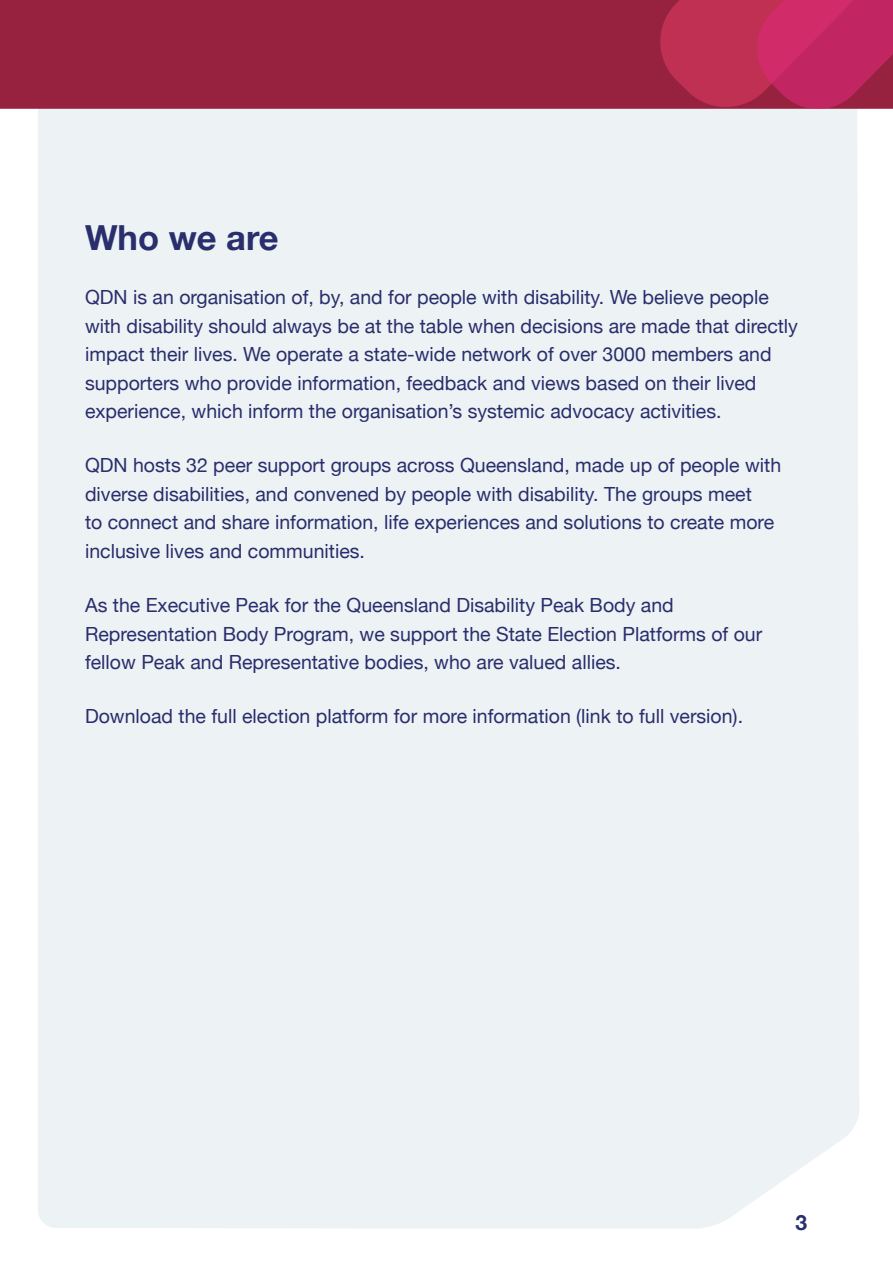
<style>
.page{position:relative;width:893px;height:1263px;background:#fff}
.page>*{position:absolute;margin:0;border:0;box-sizing:border-box;transform-origin:0 0}
.t1{font:700 34.5px "Helvetica Neue";color:#292e6c}
.t2{font:700 21px "Helvetica Neue";color:#292e6c}
.t3{font:19.5px/28.5px "Helvetica Neue";color:#292e6c}
</style>
<div class="page">
<div style="left:38px;top:109px;width:821px;height:1120px;background:#edf2f5"></div>
<div style="left:0;top:0;width:655px;height:109px;background:#972240"></div>
<svg style="left:655px;top:0;width:238px;height:114px;background:#be325f"></svg>
<p class="t1" style="left:85px;top:211px;width:195px">Who we are</p>
<p class="t3" style="left:85px;top:284px;width:714px">QDN is an organisation of, by, and for people with disability. We believe people with disability should always be at the table when decisions are made that directly impact their lives. We operate a state-wide network of over 3000 members and supporters who provide information, feedback and views based on their lived experience, which inform the organisation’s systemic advocacy activities.</p>
<p class="t3" style="left:85px;top:452px;width:698px">QDN hosts 32 peer support groups across Queensland, made up of people with diverse disabilities, and convened by people with disability. The groups meet<br>to connect and share information, life experiences and solutions to create more inclusive lives and communities.</p>
<p class="t3" style="left:85px;top:592px;width:679px">As the Executive Peak for the Queensland Disability Peak Body and<br>Representation Body Program, we support the State Election Platforms of our fellow Peak and Representative bodies, who are valued allies.</p>
<p class="t3" style="left:85px;top:703px;width:660px">Download the full election platform for more information (link to full version).</p>
<p class="t2" style="left:795px;top:1206px;width:13px">3</p>
</div>
